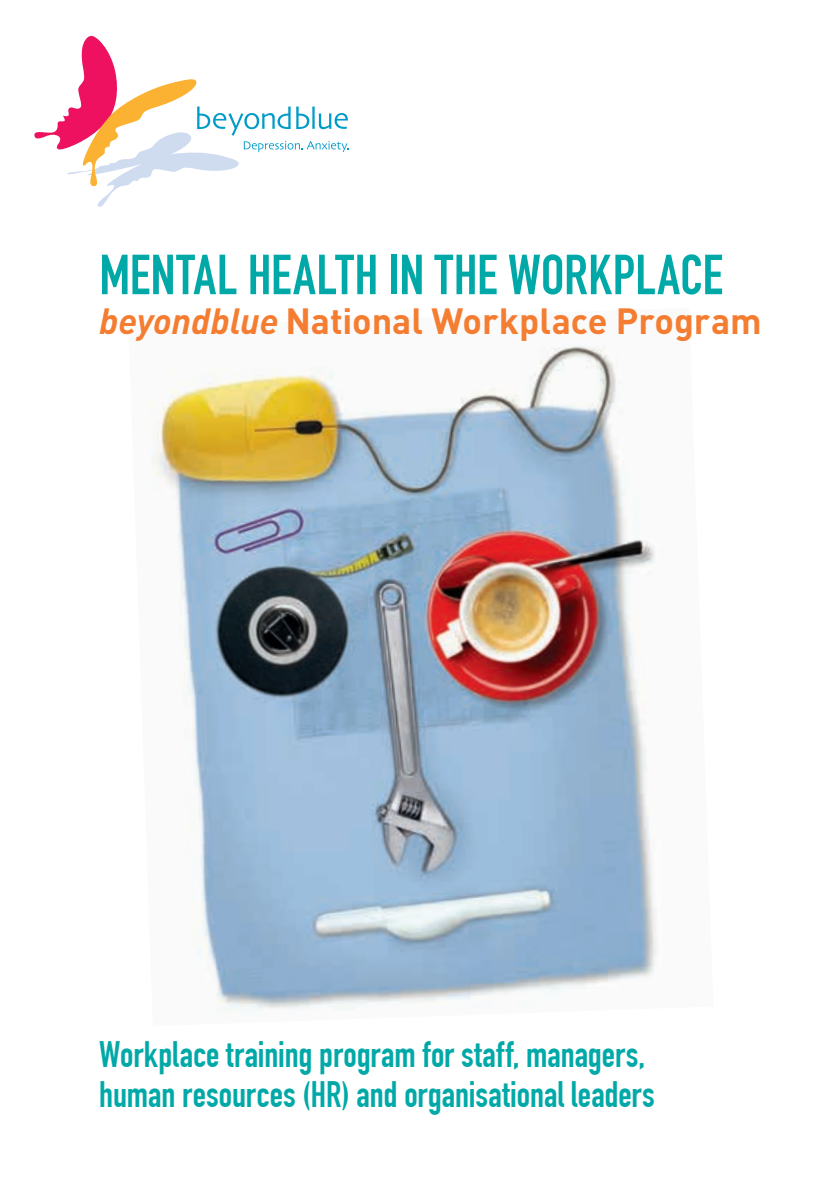
<style>
.page{position:relative;width:840px;height:1191px;background:#fff}
.page>*{position:absolute;margin:0;border:0;box-sizing:border-box;transform-origin:0 0}
.t1{font:700 55.4px "DIN Condensed";letter-spacing:.005em;color:#00a9a7}
.t2{font:700 36px/40px "DIN Condensed";color:#00a9a7}
.t3{font:700 36px "DIN";letter-spacing:-.005em;color:#f47d31}
.s1{font-style:italic}
</style>
<div class="page">
<svg style="left:34px;top:36px;width:314px;height:171px"></svg>
<img style="left:150px;top:346px;width:507px;height:665px">
<h1 class="t1" style="left:99px;top:242px;width:625px">MENTAL HEALTH IN THE WORKPLACE</h1>
<p class="t3" style="left:99px;top:298px;width:663px"><span class="s1">beyondblue</span> National Workplace Program</p>
<p class="t2" style="left:99px;top:1034px;width:557px">Workplace training program for staff, managers, human resources (HR) and organisational leaders</p>
</div>
